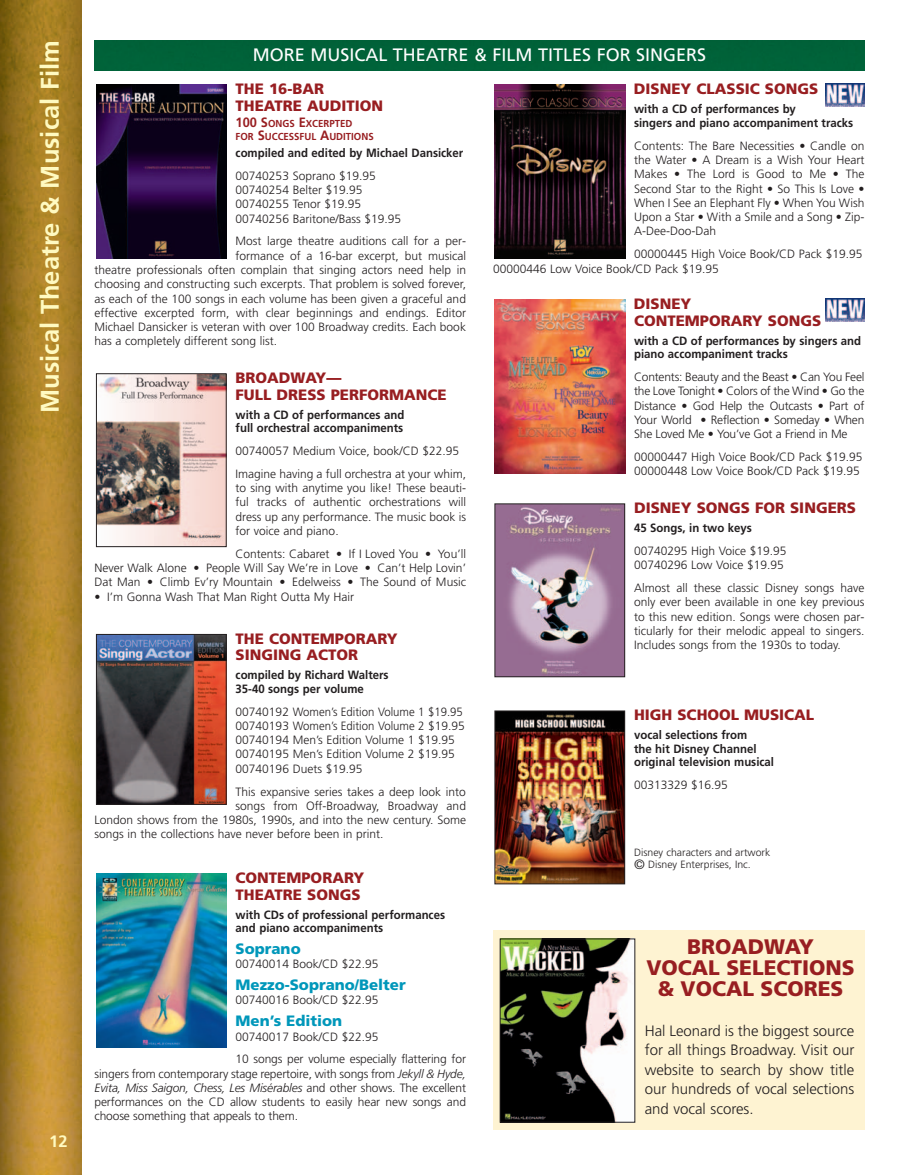
<style>
.page{position:relative;width:905px;height:1175px;background:#fff}
.page>*{position:absolute;margin:0;border:0;box-sizing:border-box;transform-origin:0 0}
.t1{font:700 25.5px "Frutiger";color:#fffac1}
.t2{font:900 21px/21px "Frutiger";color:#981e21;text-align:center}
.t3{font:18px "Frutiger";color:#fff}
.t4{font:700 16.5px "Frutiger";color:#fffac1}
.t5{font:900 15px/16.5px "Frutiger";color:#981e21}
.t6{font:300 15px/19.5px "Frutiger";color:#231f20;text-align:justify}
.t7{font:900 15px "Frutiger";color:#0097ba}
.t8{font:300 12px/14.2px "Frutiger";color:#231f20}
.t9{font:700 12px/13.5px "Frutiger";color:#231f20;scale:.95 1}
.t10{font:300 10.5px/12px "Frutiger";color:#231f20}
.t11{font:700 10.2px/13.5px "Frutiger";color:#981e21;scale:.95 1}
.s1{font-size:13.5px}
.s2{font-style:italic}
</style>
<div class="page">
<img style="left:0;top:0;width:81px;height:1174px">
<div style="left:94px;top:40px;width:770px;height:31px;background:#006239"></div>
<img style="left:496px;top:712px;width:127px;height:170px">
<div style="left:494px;top:710px;width:131px;height:174px;border:1px solid #231f20"></div>
<img style="left:496px;top:505px;width:127px;height:170px">
<div style="left:494px;top:503px;width:131px;height:174px;border:1px solid #231f20"></div>
<img style="left:825px;top:298px;width:39px;height:23px">
<img style="left:494px;top:300px;width:131px;height:173px">
<img style="left:825px;top:83px;width:39px;height:23px">
<img style="left:494px;top:85px;width:131px;height:173px">
<img style="left:96px;top:873px;width:131px;height:174px">
<img style="left:98px;top:636px;width:126px;height:166px">
<div style="left:96px;top:634px;width:130px;height:170px;border:1px solid #231f20"></div>
<img style="left:98px;top:375px;width:126px;height:170px">
<div style="left:96px;top:373px;width:130px;height:174px;border:1px solid #231f20"></div>
<img style="left:96px;top:85px;width:130px;height:173px">
<div style="left:492px;top:930px;width:372px;height:199px;background:#fef3d2"></div>
<img style="left:502px;top:940px;width:131px;height:180px">
<div style="left:500px;top:938px;width:135px;height:184px;border:1px solid #231f20"></div>
<h1 class="t1" style="left:40px;top:413px;width:374px;rotate:-90deg">Musical Theatre &amp; Musical Film</h1>
<h3 class="t3" style="left:253px;top:47px;width:455px">MORE MUSICAL THEATRE &amp; FILM TITLES FOR SINGERS</h3>
<p class="t5" style="left:235px;top:82px;width:149px">THE 16-BAR<br>THEATRE AUDITION</p>
<p class="t11" style="left:235px;top:117px;width:147px"><span class="s1">100 S</span>ONGS <span class="s1">E</span>XCERPTED<br>FOR <span class="s1">S</span>UCCESSFUL <span class="s1">A</span>UDITIONS</p>
<p class="t9" style="left:235px;top:147px;width:241px">compiled and edited by Michael Dansicker</p>
<p class="t8" style="left:235px;top:169px;width:167px">00740253 Soprano $19.95<br>00740254 Belter $19.95<br>00740255 Tenor $19.95<br>00740256 Baritone/Bass $19.95</p>
<p class="t8" style="left:235px;top:235px;width:232px">Most large theatre auditions call for a per-</p>
<p class="t8" style="left:235px;top:249px;width:232px">formance of a 16-bar excerpt, but musical</p>
<p class="t8" style="left:95px;top:264px;width:373px">theatre professionals often complain that singing actors need help in</p>
<p class="t8" style="left:95px;top:278px;width:373px">choosing and constructing such excerpts. That problem is solved forever,</p>
<p class="t8" style="left:95px;top:292px;width:373px">as each of the 100 songs in each volume has been given a graceful and</p>
<p class="t8" style="left:95px;top:306px;width:373px">effective excerpted form, with clear beginnings and endings. Editor</p>
<p class="t8" style="left:95px;top:321px;width:373px">Michael Dansicker is veteran with over 100 Broadway credits. Each book</p>
<p class="t8" style="left:95px;top:335px;width:184px">has a completely different song list.</p>
<p class="t5" style="left:235px;top:371px;width:212px">BROADWAY—<br>FULL DRESS PERFORMANCE</p>
<p class="t9" style="left:235px;top:408px;width:179px">with a CD of performances and full orchestral accompaniments</p>
<p class="t8" style="left:235px;top:440px;width:232px;line-height:23px">00740057 Medium Voice, book/CD $22.95<br>Imagine having a full orchestra at your whim,</p>
<p class="t8" style="left:235px;top:482px;width:232px;text-align:justify">to sing with anytime you like! These beauti&shy;ful tracks of authentic orchestrations will dress up any performance. The music book is for voice and piano.</p>
<p class="t8" style="left:95px;top:547px;width:373px;text-align:justify;text-indent:141px">Contents: Cabaret • If I Loved You • You’ll Never Walk Alone • People Will Say We’re in Love • Can’t Help Lovin’ Dat Man • Climb Ev’ry Mountain • Edelweiss • The Sound of Music</p>
<p class="t8" style="left:95px;top:590px;width:261px">• I’m Gonna Wash That Man Right Outta My Hair</p>
<p class="t5" style="left:235px;top:631px;width:164px">THE CONTEMPORARY<br>SINGING ACTOR</p>
<p class="t9" style="left:235px;top:669px;width:162px">compiled by Richard Walters<br>35-40 songs per volume</p>
<p class="t8" style="left:235px;top:705px;width:231px">00740192 Women’s Edition Volume 1 $19.95<br>00740193 Women’s Edition Volume 2 $19.95<br>00740194 Men’s Edition Volume 1 $19.95<br>00740195 Men’s Edition Volume 2 $19.95<br>00740196 Duets $19.95</p>
<p class="t8" style="left:235px;top:785px;width:232px">This expansive series takes a deep look into</p>
<p class="t8" style="left:235px;top:799px;width:232px">songs from Off-Broadway, Broadway and</p>
<p class="t8" style="left:95px;top:813px;width:373px">London shows from the 1980s, 1990s, and into the new century. Some</p>
<p class="t8" style="left:95px;top:828px;width:290px">songs in the collections have never before been in print.</p>
<p class="t5" style="left:235px;top:870px;width:130px">CONTEMPORARY<br>THEATRE SONGS</p>
<p class="t9" style="left:235px;top:908px;width:222px">with CDs of professional performances and piano accompaniments</p>
<p class="t7" style="left:235px;top:942px;width:67px">Soprano</p>
<p class="t8" style="left:235px;top:957px;width:144px">00740014 Book/CD $22.95</p>
<p class="t7" style="left:235px;top:978px;width:172px">Mezzo-Soprano/Belter</p>
<p class="t8" style="left:235px;top:994px;width:144px">00740016 Book/CD $22.95</p>
<p class="t7" style="left:235px;top:1015px;width:108px">Men’s Edition</p>
<p class="t8" style="left:235px;top:1025px;width:232px;line-height:23px">00740017 Book/CD $22.95<br>10 songs per volume especially flattering for</p>
<p class="t8" style="left:95px;top:1067px;width:373px;text-align:justify">singers from contemporary stage repertoire, with songs from <span class="s2">Jekyll &amp; Hyde, Evita, Miss Saigon, Chess, Les Misérables</span> and other shows. The excellent performances on the CD allow students to easily hear new songs and choose something that appeals to them.</p>
<p class="t5" style="left:634px;top:82px;width:186px">DISNEY CLASSIC SONGS</p>
<p class="t9" style="left:634px;top:103px;width:232px">with a CD of performances by<br>singers and piano accompaniment tracks</p>
<p class="t8" style="left:634px;top:139px;width:232px;text-align:justify">Contents: The Bare Necessities • Candle on the Water • A Dream is a Wish Your Heart Makes • The Lord is Good to Me • The Second Star to the Right • So This Is Love • When I See an Elephant Fly • When You Wish Upon a Star • With a Smile and a Song • Zip-A-Dee-Doo-Dah</p>
<p class="t8" style="left:493px;top:248px;width:371px;text-indent:141px">00000445 High Voice Book/CD Pack $19.95<br>00000446 Low Voice Book/CD Pack $19.95</p>
<p class="t5" style="left:634px;top:297px;width:189px">DISNEY<br>CONTEMPORARY SONGS</p>
<p class="t9" style="left:634px;top:335px;width:240px">with a CD of performances by singers and piano accompaniment tracks</p>
<p class="t8" style="left:634px;top:371px;width:232px;text-align:justify">Contents: Beauty and the Beast • Can You Feel the Love Tonight • Colors of the Wind • Go the Distance • God Help the Outcasts • Part of Your World • Reflection • Someday • When She Loved Me • You’ve Got a Friend in Me</p>
<p class="t8" style="left:634px;top:451px;width:230px">00000447 High Voice Book/CD Pack $19.95<br>00000448 Low Voice Book/CD Pack $19.95</p>
<p class="t5" style="left:634px;top:501px;width:223px">DISNEY SONGS FOR SINGERS</p>
<p class="t9" style="left:634px;top:522px;width:126px">45 Songs, in two keys</p>
<p class="t8" style="left:634px;top:544px;width:154px">00740295 High Voice $19.95<br>00740296 Low Voice $19.95</p>
<p class="t8" style="left:634px;top:582px;width:232px;text-align:justify">Almost all these classic Disney songs have only ever been available in one key previous to this new edition. Songs were chosen par&shy;ticularly for their melodic appeal to singers.<br>Includes songs from the 1930s to today.</p>
<p class="t5" style="left:634px;top:708px;width:182px">HIGH SCHOOL MUSICAL</p>
<p class="t9" style="left:634px;top:729px;width:149px">vocal selections from<br>the hit Disney Channel original television musical</p>
<p class="t8" style="left:634px;top:778px;width:95px">00313329 $16.95</p>
<p class="t10" style="left:634px;top:847px;width:138px">Disney characters and artwork <span class="s1">©</span> Disney Enterprises, Inc.</p>
<h2 class="t2" style="left:646px;top:938px;width:210px">BROADWAY<br>VOCAL SELECTIONS &amp; VOCAL SCORES</h2>
<p class="t6" style="left:644px;top:1022px;width:211px">Hal Leonard is the biggest source for all things Broadway. Visit our website to search by show title our hundreds of vocal selections and vocal scores.</p>
<h3 class="t4" style="left:49px;top:1134px;width:20px">12</h3>
</div>
